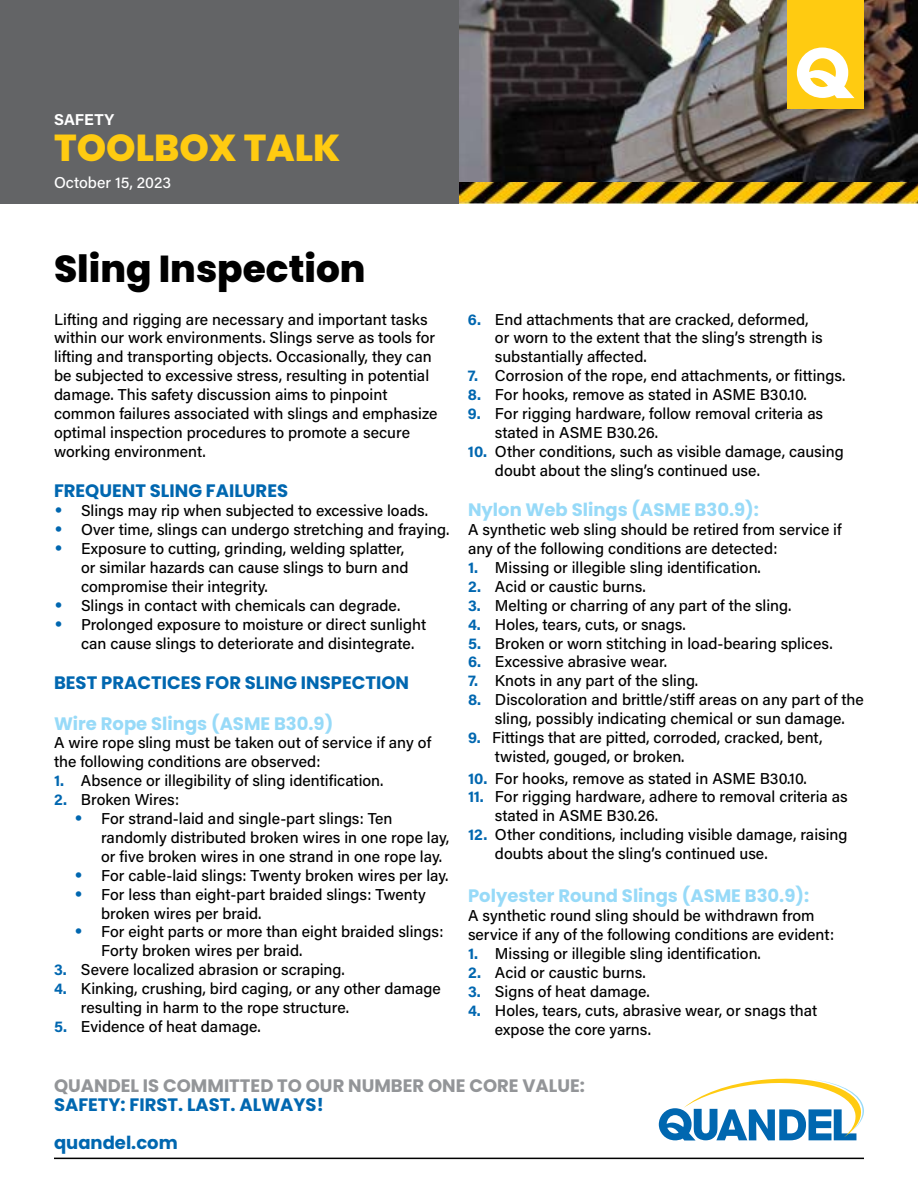
<style>
.page{position:relative;width:918px;height:1188px;background:#fff}
.page>*{position:absolute;margin:0;border:0;box-sizing:border-box;transform-origin:0 0}
.t1{font:800 37.5px "Poppins";color:#000}
.t2{font:800 37.5px "Poppins";color:#ffcb11}
.t3{font:700 18px "Poppins";color:#0067b0}
.t4{font:700 18px "Poppins";color:#97daf8}
.t5{font:700 18px "Poppins";color:#939598}
.t6{font:500 15.75px/18.9px "Acumin Pro";color:#000}
.t7{font:500 15.75px "Acumin Pro";color:#fff}
.t8{font:700 15.75px "Acumin Pro";letter-spacing:.005em;color:#fff}
.s1{font-family:"Poppins";font-weight:700;font-size:18px;color:#0067b0}
.s2{font-weight:700;color:#0067b0}
</style>
<div class="page">
<div style="left:0;top:0;width:459px;height:203px;background:#636466"></div>
<img style="left:459px;top:0;width:459px;height:182px">
<hr style="left:54px;top:1158px;width:810px;height:1px;background:#000">
<svg style="left:659px;top:1079px;width:205px;height:62px"></svg>
<div style="left:787px;top:0;width:77px;height:109px;background:#ffcb11"></div>
<svg style="left:797px;top:48px;width:58px;height:50px"></svg>
<img style="left:459px;top:182px;width:459px;height:21px">
<p class="t8" style="left:54px;top:108px;width:62px">SAFETY</p>
<h1 class="t2" style="left:54px;top:126px;width:288px">TOOLBOX TALK</h1>
<p class="t7" style="left:54px;top:171px;width:119px">October 15, 2023</p>
<h1 class="t1" style="left:54px;top:247px;width:313px">Sling Inspection</h1>
<p class="t6" style="left:54px;top:309px;width:385px">Lifting and rigging are necessary and important tasks within our work environments. Slings serve as tools for lifting and transporting objects. Occasionally, they can be subjected to excessive stress, resulting in potential damage. This safety discussion aims to pinpoint common failures associated with slings and emphasize optimal inspection procedures to promote a secure working environment.</p>
<p class="t3" style="left:54px;top:481px;width:236px">FREQUENT SLING FAILURES</p>
<p class="t6" style="left:54px;top:501px;width:376px"><span class="s1">•</span> Slings may rip when subjected to excessive loads.</p>
<p class="t6" style="left:54px;top:520px;width:397px"><span class="s1">•</span> Over time, slings can undergo stretching and fraying.</p>
<p class="t6" style="left:81px;top:538px;width:329px;text-indent:-27px"><span class="s1">•</span> Exposure to cutting, grinding, welding splatter, or similar hazards can cause slings to burn and compromise their integrity.</p>
<p class="t6" style="left:54px;top:595px;width:348px"><span class="s1">•</span> Slings in contact with chemicals can degrade.</p>
<p class="t6" style="left:81px;top:614px;width:347px;text-indent:-27px"><span class="s1">•</span> Prolonged exposure to moisture or direct sunlight can cause slings to deteriorate and disintegrate.</p>
<p class="t3" style="left:54px;top:672px;width:357px">BEST PRACTICES FOR SLING INSPECTION</p>
<p class="t4" style="left:54px;top:713px;width:281px">Wire Rope Slings (ASME B30.9)</p>
<p class="t6" style="left:54px;top:733px;width:379px">A wire rope sling must be taken out of service if any of the following conditions are observed:</p>
<p class="t6" style="left:54px;top:771px;width:331px"><span class="s2">1.</span> Absence or illegibility of sling identification.</p>
<p class="t6" style="left:54px;top:790px;width:127px"><span class="s2">2.</span> Broken Wires:</p>
<p class="t6" style="left:101px;top:808px;width:350px;text-indent:-27px"><span class="s1">•</span> For strand-laid and single-part slings: Ten randomly distributed broken wires in one rope lay, or five broken wires in one strand in one rope lay.</p>
<p class="t6" style="left:74px;top:865px;width:376px"><span class="s1">•</span> For cable-laid slings: Twenty broken wires per lay.</p>
<p class="t6" style="left:101px;top:884px;width:326px;text-indent:-27px"><span class="s1">•</span> For less than eight-part braided slings: Twenty broken wires per braid.</p>
<p class="t6" style="left:101px;top:922px;width:344px;text-indent:-27px"><span class="s1">•</span> For eight parts or more than eight braided slings:<br>Forty broken wires per braid.</p>
<p class="t6" style="left:54px;top:960px;width:292px"><span class="s2">3.</span> Severe localized abrasion or scraping.</p>
<p class="t6" style="left:81px;top:979px;width:361px;text-indent:-27px"><span class="s2">4.</span> Kinking, crushing, bird caging, or any other damage resulting in harm to the rope structure.</p>
<p class="t6" style="left:54px;top:1016px;width:208px"><span class="s2">5.</span> Evidence of heat damage.</p>
<p class="t6" style="left:495px;top:309px;width:329px;text-indent:-27px"><span class="s2">6.</span> End attachments that are cracked, deformed, or worn to the extent that the sling’s strength is substantially affected.</p>
<p class="t6" style="left:468px;top:366px;width:379px"><span class="s2">7.</span> Corrosion of the rope, end attachments, or fittings.</p>
<p class="t6" style="left:468px;top:385px;width:340px"><span class="s2">8.</span> For hooks, remove as stated in ASME B30.10.</p>
<p class="t6" style="left:495px;top:403px;width:330px;text-indent:-27px"><span class="s2">9.</span> For rigging hardware, follow removal criteria as stated in ASME B30.26.</p>
<p class="t6" style="left:495px;top:441px;width:350px;text-indent:-27px"><span class="s2">10.</span> Other conditions, such as visible damage, causing doubt about the sling’s continued use.</p>
<p class="t4" style="left:468px;top:499px;width:292px">Nylon Web Slings (ASME B30.9):</p>
<p class="t6" style="left:468px;top:520px;width:375px">A synthetic web sling should be retired from service if any of the following conditions are detected:</p>
<p class="t6" style="left:468px;top:557px;width:294px"><span class="s2">1.</span> Missing or illegible sling identification.</p>
<p class="t6" style="left:468px;top:576px;width:179px"><span class="s2">2.</span> Acid or caustic burns.</p>
<p class="t6" style="left:468px;top:595px;width:325px"><span class="s2">3.</span> Melting or charring of any part of the sling.</p>
<p class="t6" style="left:468px;top:614px;width:219px"><span class="s2">4.</span> Holes, tears, cuts, or snags.</p>
<p class="t6" style="left:468px;top:633px;width:366px"><span class="s2">5.</span> Broken or worn stitching in load-bearing splices.</p>
<p class="t6" style="left:468px;top:652px;width:201px"><span class="s2">6.</span> Excessive abrasive wear.</p>
<p class="t6" style="left:468px;top:671px;width:232px"><span class="s2">7.</span> Knots in any part of the sling.</p>
<p class="t6" style="left:468px;top:690px;width:397px;text-align:center"><span class="s2">8.</span> Discoloration and brittle/stiff areas on any part of the sling, possibly indicating chemical or sun damage.</p>
<p class="t6" style="left:495px;top:727px;width:329px;text-indent:-27px"><span class="s2">9.</span> Fittings that are pitted, corroded, cracked, bent, twisted, gouged, or broken.</p>
<p class="t6" style="left:468px;top:768px;width:340px"><span class="s2">10.</span> For hooks, remove as stated in ASME B30.10.</p>
<p class="t6" style="left:495px;top:787px;width:354px;text-indent:-27px"><span class="s2">11.</span> For rigging hardware, adhere to removal criteria as stated in ASME B30.26.</p>
<p class="t6" style="left:495px;top:825px;width:354px;text-indent:-27px"><span class="s2">12.</span> Other conditions, including visible damage, raising doubts about the sling’s continued use.</p>
<p class="t4" style="left:468px;top:886px;width:343px">Polyester Round Slings (ASME B30.9):</p>
<p class="t6" style="left:468px;top:906px;width:368px">A synthetic round sling should be withdrawn from service if any of the following conditions are evident:</p>
<p class="t6" style="left:468px;top:943px;width:294px"><span class="s2">1.</span> Missing or illegible sling identification.</p>
<p class="t6" style="left:468px;top:962px;width:179px"><span class="s2">2.</span> Acid or caustic burns.</p>
<p class="t6" style="left:468px;top:981px;width:183px"><span class="s2">3.</span> Signs of heat damage.</p>
<p class="t6" style="left:495px;top:1000px;width:324px;text-indent:-27px"><span class="s2">4.</span> Holes, tears, cuts, abrasive wear, or snags that expose the core yarns.</p>
<p class="t5" style="left:54px;top:1075px;width:533px">QUANDEL IS COMMITTED TO OUR NUMBER ONE CORE VALUE:</p>
<p class="t3" style="left:54px;top:1095px;width:271px">SAFETY: FIRST. LAST. ALWAYS!</p>
<p class="t3" style="left:54px;top:1132px;width:125px">quandel.com</p>
</div>
